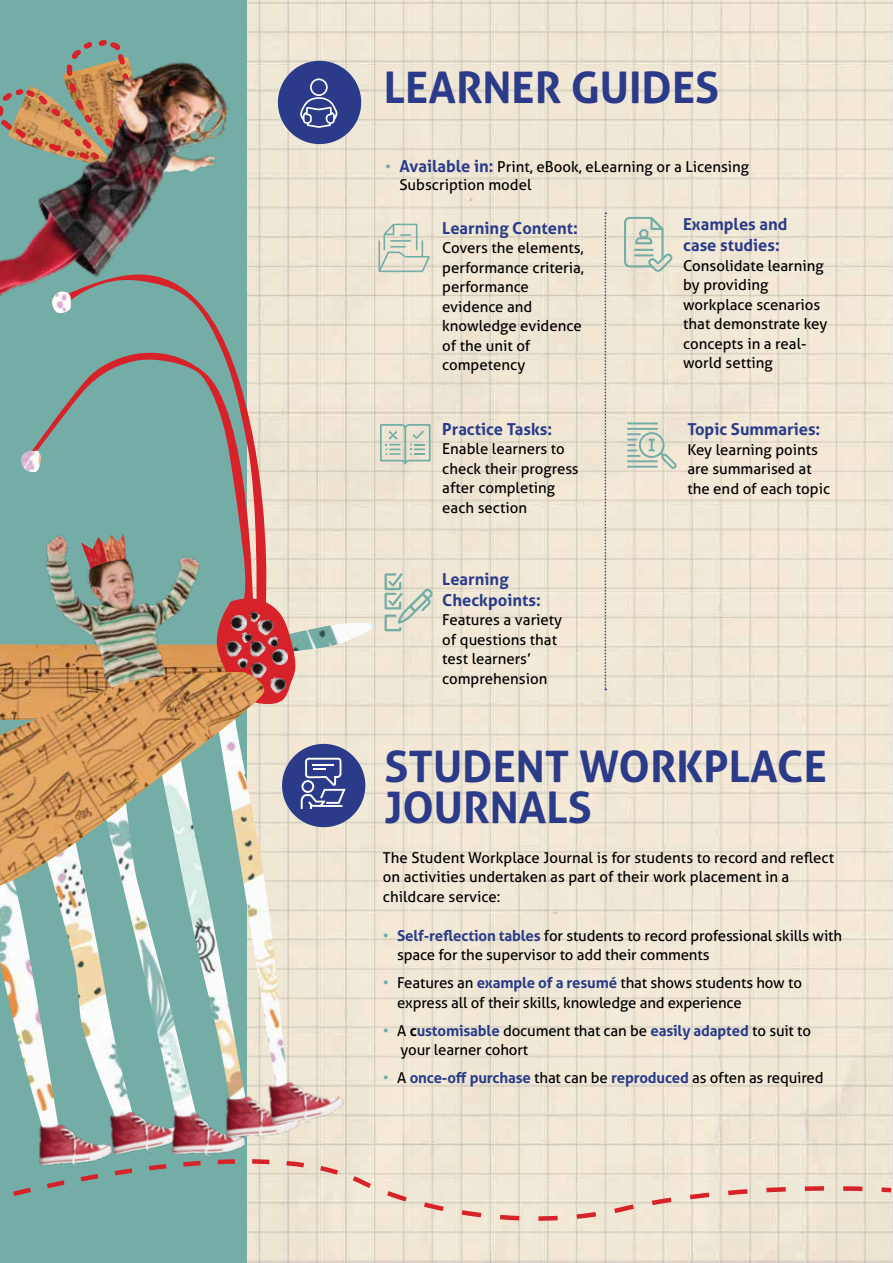
<style>
.page{position:relative;width:893px;height:1263px;background:#fff}
.page>*{position:absolute;margin:0;border:0;box-sizing:border-box;transform-origin:0 0}
.t1{font:700 43.5px/40.5px "Aller";color:#2c3b89}
.t2{font:700 16.5px/21px "Aller";color:#2c3b89}
.t3{font:15px/19.5px "Aller";color:#000}
.s1{color:#74ada6}
.s2{font-weight:700;font-size:16.5px;color:#2c3b89}
.s3{font-weight:700;color:#2c3b89}
.s4{font-weight:700}
</style>
<div class="page">
<img style="left:247px;top:0;width:646px;height:1263px">
<div style="left:0;top:0;width:247px;height:1263px;background:#74ada6"></div>
<svg style="left:605px;top:213px;width:1px;height:477px"></svg>
<img style="left:298px;top:623px;width:82px;height:29px">
<img style="left:21px;top:455px;width:20px;height:18px">
<svg style="left:229px;top:455px;width:43px;height:140px;background:#d09d94"></svg>
<img style="left:0;top:924px;width:44px;height:175px">
<img style="left:44px;top:924px;width:60px;height:175px">
<img style="left:200px;top:924px;width:18px;height:112px">
<img style="left:218px;top:729px;width:69px;height:342px">
<img style="left:34px;top:1099px;width:50px;height:42px">
<img style="left:104px;top:924px;width:96px;height:157px">
<img style="left:88px;top:1081px;width:103px;height:60px">
<img style="left:154px;top:1092px;width:52px;height:49px">
<img style="left:206px;top:1071px;width:41px;height:70px">
<img style="left:247px;top:1051px;width:117px;height:90px">
<svg style="left:0;top:595px;width:298px;height:134px;background:#d1a195"></svg>
<img style="left:272px;top:649px;width:15px;height:16px">
<img style="left:269px;top:673px;width:20px;height:22px">
<img style="left:269px;top:615px;width:7px;height:19px">
<img style="left:269px;top:634px;width:12px;height:14px">
<img style="left:9px;top:487px;width:260px;height:273px">
<svg style="left:0;top:671px;width:264px;height:253px"></svg>
<img style="left:0;top:672px;width:264px;height:213px">
<img style="left:81px;top:533px;width:45px;height:35px">
<div style="left:278px;top:61px;width:83px;height:83px;background:#2c3b89;border-radius:50%"></div>
<svg style="left:328px;top:99px;width:10px;height:28px"></svg>
<img style="left:0;top:1px;width:328px;height:454px">
<div style="left:282px;top:744px;width:83px;height:83px;background:#2c3b89;border-radius:50%"></div>
<svg style="left:301px;top:758px;width:45px;height:51px"></svg>
<svg style="left:385px;top:573px;width:48px;height:58px;background:#d0d6c7"></svg>
<svg style="left:380px;top:424px;width:51px;height:40px;background:#cad3c4"></svg>
<svg style="left:378px;top:223px;width:52px;height:49px;background:#d5daca"></svg>
<svg style="left:624px;top:217px;width:49px;height:55px;background:#cfd7c7"></svg>
<svg style="left:627px;top:422px;width:50px;height:47px;background:#ccd5c6"></svg>
<svg style="left:13px;top:1141px;width:880px;height:85px"></svg>
<h1 class="t1" style="left:384px;top:67px;width:337px">LEARNER GUIDES</h1>
<p class="t3" style="left:399px;top:158px;width:351px;line-height:18px;text-indent:-14px"><span class="s1">•</span> <span class="s2">Available in:</span> Print, eBook, eLearning or a Licensing<br>Subscription model</p>
<p class="t2" style="left:442px;top:217px;width:137px">Learning Content:</p>
<p class="t3" style="left:442px;top:238px;width:143px">Covers the elements, performance criteria, performance evidence and knowledge evidence of the unit of competency</p>
<p class="t2" style="left:683px;top:214px;width:106px">Examples and case studies:</p>
<p class="t3" style="left:683px;top:256px;width:146px">Consolidate learning by providing workplace scenarios that demonstrate key concepts in a real&shy;world setting</p>
<p class="t2" style="left:442px;top:418px;width:112px">Practice Tasks:</p>
<p class="t3" style="left:442px;top:439px;width:138px">Enable learners to check their progress after completing each section</p>
<p class="t2" style="left:442px;top:568px;width:100px">Learning<br>Checkpoints:</p>
<p class="t3" style="left:442px;top:610px;width:121px">Features a variety of questions that test learners’ comprehension</p>
<p class="t2" style="left:687px;top:419px;width:135px">Topic Summaries:</p>
<p class="t3" style="left:687px;top:439px;width:144px">Key learning points are summarised at the end of each topic</p>
<h1 class="t1" style="left:384px;top:746px;width:444px">STUDENT WORKPLACE<br>JOURNALS</h1>
<p class="t3" style="left:383px;top:848px;width:453px">The Student Workplace Journal is for students to record and reflect on activities undertaken as part of their work placement in a childcare service:</p>
<p class="t3" style="left:397px;top:926px;width:446px;text-indent:-14px"><span class="s1">•</span> <span class="s3">Self-reflection tables</span> for students to record professional skills with space for the supervisor to add their comments</p>
<p class="t3" style="left:397px;top:973px;width:406px;text-indent:-14px"><span class="s1">•</span> Features an <span class="s3">example of a resumé</span> that shows students how to express all of their skills, knowledge and experience</p>
<p class="t3" style="left:401px;top:1021px;width:412px;text-indent:-18px"><span class="s1">•</span> A <span class="s4">c</span><span class="s3">ustomisable</span> document that can be <span class="s3">easily adapted</span> to suit to your learner cohort</p>
<p class="t3" style="left:383px;top:1068px;width:442px"><span class="s1">•</span> A <span class="s3">once-off purchase</span> that can be <span class="s3">reproduced</span> as often as required</p>
</div>
